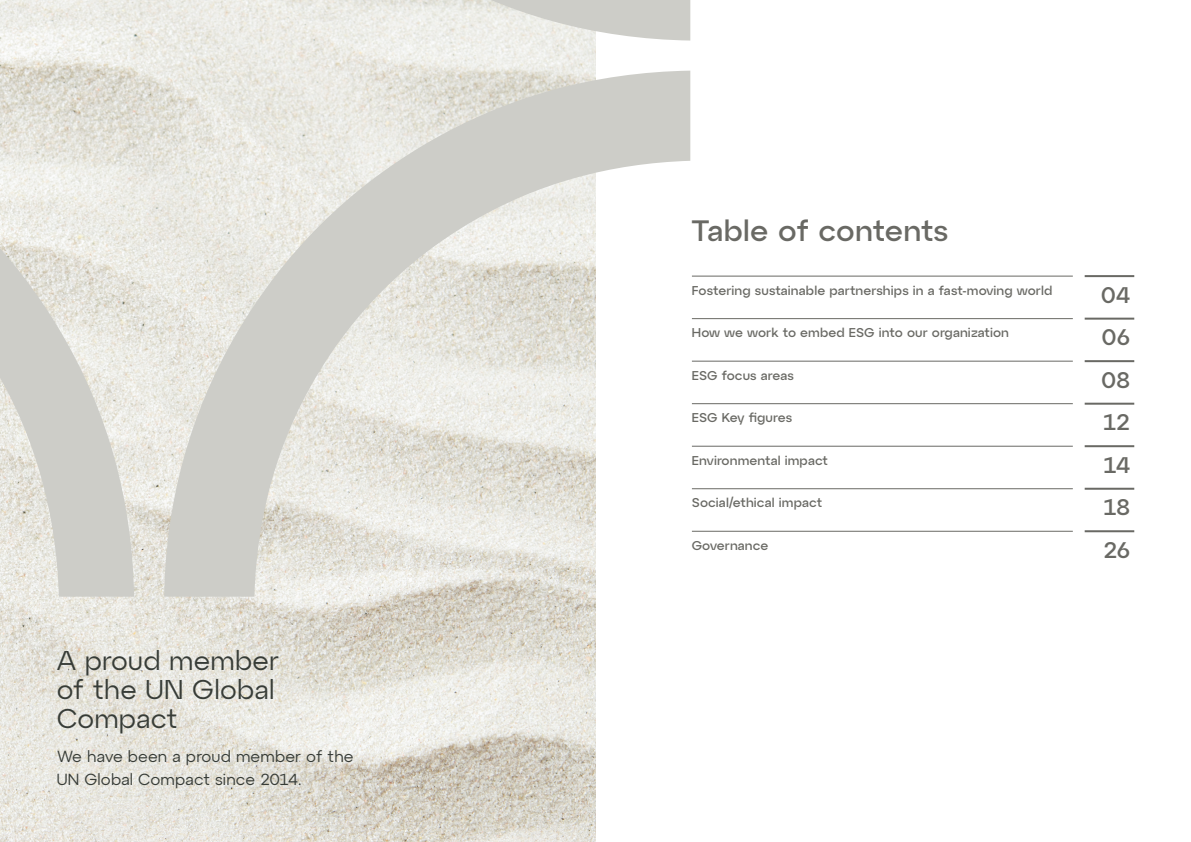
<style>
.page{position:relative;width:1191px;height:842px;background:#fff}
.page>*{position:absolute;margin:0;border:0;box-sizing:border-box;transform-origin:0 0}
.t1{font:500 30px "Atyp Display";color:#696964}
.t2{font:27px/29px "Atyp Display";letter-spacing:.01em;color:#373c37}
.t3{font:500 23px "Atyp Display";color:#696964}
.t4{font:16px/23px "Atyp Text";letter-spacing:.01em;color:#373c37}
.t5{font:500 13px "Atyp Display";letter-spacing:.01em;color:#696964}
</style>
<div class="page">
<img style="left:0;top:597px;width:595px;height:245px">
<svg style="left:0;top:0;width:690px;height:597px"></svg>
<hr style="left:1084px;top:275px;width:50px;height:2px;background:#696964">
<hr style="left:1084px;top:318px;width:50px;height:2px;background:#696964">
<hr style="left:1084px;top:488px;width:50px;height:2px;background:#696964">
<hr style="left:1084px;top:530px;width:50px;height:2px;background:#696964">
<hr style="left:1084px;top:445px;width:50px;height:2px;background:#696964">
<hr style="left:1084px;top:403px;width:50px;height:2px;background:#696964">
<hr style="left:1084px;top:360px;width:50px;height:2px;background:#696964">
<hr style="left:692px;top:276px;width:380px;height:1px;background:#696964">
<hr style="left:692px;top:318px;width:380px;height:1px;background:#696964">
<hr style="left:692px;top:361px;width:380px;height:1px;background:#696964">
<hr style="left:692px;top:403px;width:380px;height:1px;background:#696964">
<hr style="left:692px;top:446px;width:380px;height:1px;background:#696964">
<hr style="left:692px;top:488px;width:380px;height:1px;background:#696964">
<hr style="left:692px;top:531px;width:380px;height:1px;background:#696964">
<h2 class="t2" style="left:57px;top:644px;width:224px">A proud member of the UN Global<br>Compact</h2>
<p class="t4" style="left:57px;top:744px;width:298px">We have been a proud member of the<br>UN Global Compact since 2014.</p>
<h1 class="t1" style="left:692px;top:207px;width:258px">Table of contents</h1>
<p class="t5" style="left:692px;top:280px;width:362px">Fostering sustainable partnerships in a fast-moving world</p>
<h3 class="t3" style="left:1101px;top:277px;width:31px">04</h3>
<p class="t5" style="left:692px;top:323px;width:319px">How we work to embed ESG into our organization</p>
<h3 class="t3" style="left:1101px;top:319px;width:30px">06</h3>
<p class="t5" style="left:692px;top:365px;width:103px">ESG focus areas</p>
<h3 class="t3" style="left:1101px;top:362px;width:31px">08</h3>
<p class="t5" style="left:692px;top:408px;width:102px">ESG Key figures</p>
<h3 class="t3" style="left:1103px;top:404px;width:28px">12</h3>
<p class="t5" style="left:692px;top:450px;width:138px">Environmental impact</p>
<h3 class="t3" style="left:1104px;top:447px;width:28px">14</h3>
<p class="t5" style="left:692px;top:493px;width:132px">Social/ethical impact</p>
<h3 class="t3" style="left:1103px;top:489px;width:28px">18</h3>
<p class="t5" style="left:692px;top:535px;width:78px">Governance</p>
<h3 class="t3" style="left:1103px;top:532px;width:28px">26</h3>
</div>
